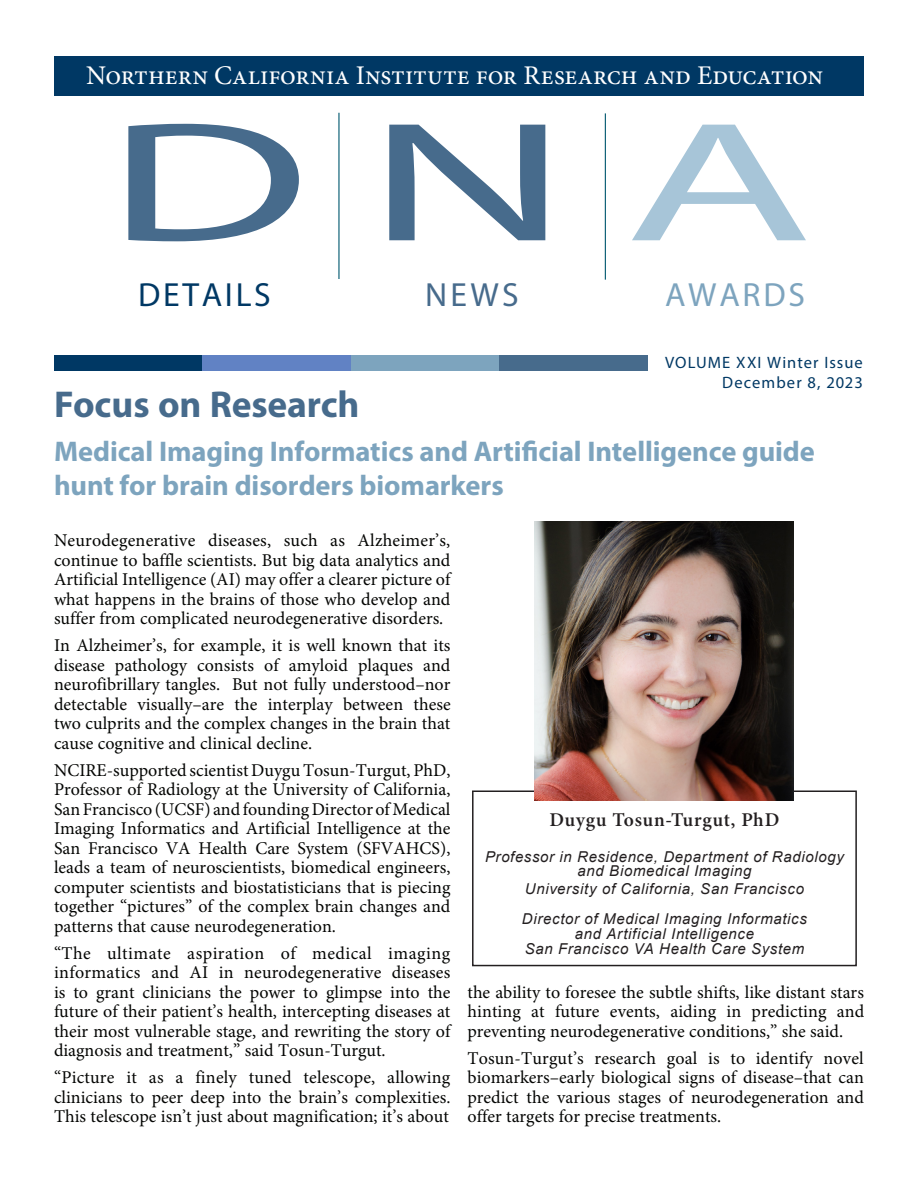
<style>
.page{position:relative;width:918px;height:1188px;background:#fff}
.page>*{position:absolute;margin:0;border:0;box-sizing:border-box;transform-origin:0 0}
.t1{font:171.6px "Myriad Pro";color:#476b8c;scale:1.8 1}
.t2{font:700 37.5px "Myriad Pro";letter-spacing:-.005em;color:#476b8c}
.t3{font:33.6px "Myriad Pro";letter-spacing:.08em;color:#003864}
.t4{font:33.6px "Myriad Pro";letter-spacing:.08em;color:#7da4be}
.t5{font:33.6px "Myriad Pro";color:#476b8c}
.t6{font:700 28.5px/34.2px "Myriad Pro";letter-spacing:-.005em;color:#7da4be}
.t7{font:27px "Minion Pro";color:#fff}
.t8{font:19.5px "Minion Variable Concept";letter-spacing:.04em;color:#231f20}
.t9{font:18px/19.5px "Minion Pro";color:#040503;text-align:justify}
.t10{font:16.5px "Myriad Pro";letter-spacing:.065em;color:#003864}
.t11{font:italic 15px/13.5px "Arial";letter-spacing:.045em;color:#231f20;text-align:center}
.s1{color:#a7c5d8}
</style>
<div class="page">
<div style="left:55px;top:56px;width:809px;height:40px;background:#003864"></div>
<hr style="left:338px;top:113px;width:2px;height:166px;background:#00586f">
<hr style="left:605px;top:113px;width:1px;height:167px;background:#00586f">
<div style="left:54px;top:356px;width:148px;height:15px;background:#003864"></div>
<div style="left:202px;top:356px;width:149px;height:15px;background:#6182c4"></div>
<div style="left:351px;top:356px;width:149px;height:15px;background:#7da4be"></div>
<div style="left:500px;top:356px;width:148px;height:15px;background:#476b8c"></div>
<div style="left:472px;top:790px;width:385px;height:176px;border:2px solid #231f20"></div>
<img style="left:534px;top:521px;width:260px;height:280px">
<p class="t7" style="left:86px;top:57px;width:739px">Northern California Institute for Research and Education</p>
<p class="t1" style="left:105px;top:77px;width:395px">DN<span class="s1">A</span></p>
<p class="t3" style="left:138px;top:274px;width:134px">DETAILS</p>
<p class="t5" style="left:425px;top:274px;width:95px">NEWS</p>
<p class="t4" style="left:665px;top:274px;width:141px">AWARDS</p>
<p class="t10" style="left:665px;top:352px;width:199px">VOLUME XXI Winter Issue</p>
<p class="t10" style="left:722px;top:372px;width:142px">December 8, 2023</p>
<p class="t2" style="left:54px;top:380px;width:307px">Focus on Research</p>
<p class="t6" style="left:54px;top:433px;width:762px">Medical Imaging Informatics and Artificial Intelligence guide hunt for brain disorders biomarkers</p>
<p class="t9" style="left:54px;top:531px;width:400px">Neurodegenerative diseases, such as Alzheimer’s, continue to baffle scientists. But big data analytics and Artificial Intelligence (AI) may offer a clearer picture of what happens in the brains of those who develop and suffer from complicated neurodegenerative disorders.</p>
<p class="t9" style="left:54px;top:636px;width:398px">In Alzheimer’s, for example, it is well known that its disease pathology consists of amyloid plaques and neurofibrillary tangles. But not fully understood–nor detectable visually–are the interplay between these two culprits and the complex changes in the brain that cause cognitive and clinical decline.</p>
<p class="t9" style="left:54px;top:760px;width:398px">NCIRE-supported scientist Duygu Tosun-Turgut, PhD, Professor of Radiology at the University of California, San Francisco (UCSF) and founding Director of Medical Imaging Informatics and Artificial Intelligence at the San Francisco VA Health Care System (SFVAHCS), leads a team of neuroscientists, biomedical engineers, computer scientists and biostatisticians that is piecing together “pictures” of the complex brain changes and patterns that cause neurodegeneration.</p>
<p class="t9" style="left:54px;top:943px;width:400px">“The ultimate aspiration of medical imaging informatics and AI in neurodegenerative diseases is to grant clinicians the power to glimpse into the future of their patient’s health, intercepting diseases at their most vulnerable stage, and rewriting the story of diagnosis and treatment,” said Tosun-Turgut.</p>
<p class="t9" style="left:54px;top:1068px;width:398px">“Picture it as a finely tuned telescope, allowing clinicians to peer deep into the brain’s complexities.<br>This telescope isn’t just about magnification; it’s about</p>
<p class="t8" style="left:549px;top:806px;width:231px">Duygu Tosun-Turgut, PhD</p>
<p class="t11" style="left:485px;top:851px;width:360px">Professor in Residence, Department of Radiology and Biomedical Imaging</p>
<p class="t11" style="left:525px;top:882px;width:281px">University of California, San Francisco</p>
<p class="t11" style="left:522px;top:912px;width:287px">Director of Medical Imaging Informatics</p>
<p class="t11" style="left:575px;top:927px;width:181px">and Artificial Intelligence</p>
<p class="t11" style="left:525px;top:942px;width:281px">San Francisco VA Health Care System</p>
<p class="t9" style="left:468px;top:982px;width:398px">the ability to foresee the subtle shifts, like distant stars hinting at future events, aiding in predicting and preventing neurodegenerative conditions,” she said.</p>
<p class="t9" style="left:468px;top:1048px;width:398px">Tosun-Turgut’s research goal is to identify novel biomarkers–early biological signs of disease–that can predict the various stages of neurodegeneration and offer targets for precise treatments.</p>
</div>
